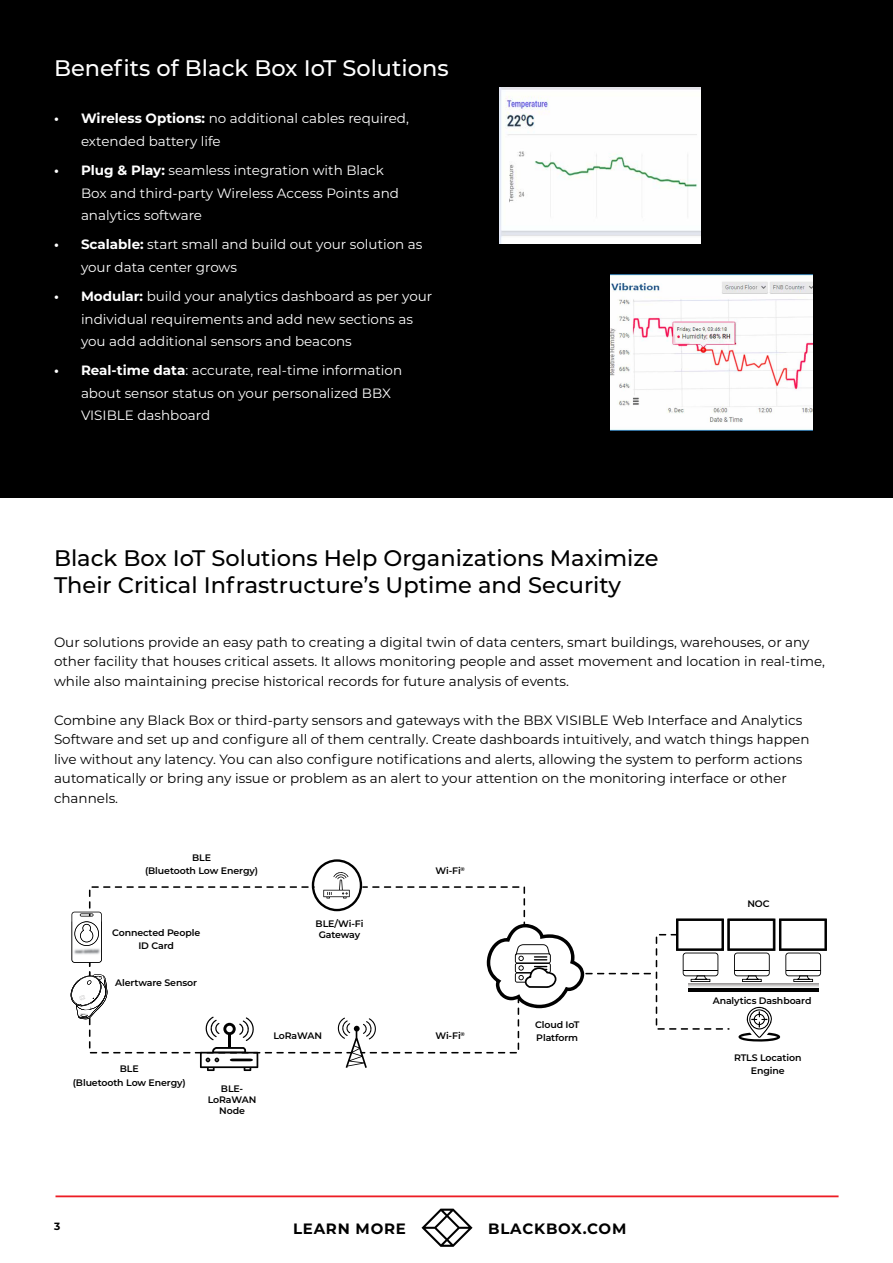
<style>
.page{position:relative;width:893px;height:1263px;background:#fff}
.page>*{position:absolute;margin:0;border:0;box-sizing:border-box;transform-origin:0 0}
.t1{font:500 22.5px/27px "Montserrat";color:#000}
.t2{font:500 22.5px "Montserrat";color:#fff}
.t3{font:700 15px "Montserrat";letter-spacing:.05em;color:#000}
.t4{font:13.5px/19.5px "Montserrat";color:#000}
.t5{font:13.5px/22.5px "Montserrat";color:#fff}
.t6{font:700 10.5px "Montserrat";color:#000}
.t7{font:600 9.45px/12.6px "Montserrat";letter-spacing:-.01em;color:#000;text-align:center}
.s1{font-weight:700}
</style>
<div class="page">
<hr style="left:55px;top:1195px;width:783px;height:2px;background:#ed1d24">
<svg style="left:421px;top:1208px;width:52px;height:39px"></svg>
<div style="left:0;top:0;width:893px;height:497px;background:#000"></div>
<img style="left:500px;top:88px;width:200px;height:155px">
<img style="left:611px;top:275px;width:201px;height:155px">
<svg style="left:89px;top:886px;width:223px;height:167px"></svg>
<svg style="left:200px;top:1047px;width:58px;height:24px"></svg>
<svg style="left:204px;top:1016px;width:52px;height:25px"></svg>
<hr style="left:228px;top:1034px;width:3px;height:14px;background:#010101">
<svg style="left:312px;top:859px;width:515px;height:209px"></svg>
<img style="left:108px;top:921px;width:18px;height:59px">
<svg style="left:116px;top:930px;width:10px;height:9px"></svg>
<svg style="left:116px;top:945px;width:10px;height:9px"></svg>
<svg style="left:70px;top:912px;width:38px;height:107px"></svg>
<img style="left:80px;top:976px;width:18px;height:4px">
<img style="left:71px;top:921px;width:31px;height:42px">
<img style="left:74px;top:921px;width:25px;height:25px">
<img style="left:80px;top:924px;width:13px;height:18px">
<h1 class="t2" style="left:54px;top:52px;width:396px">Benefits of Black Box IoT Solutions</h1>
<p class="t5" style="left:81px;top:107px;width:329px;text-indent:-27px"><span class="s1">• Wireless Options:</span> no additional cables required, extended battery life</p>
<p class="t5" style="left:81px;top:159px;width:320px;text-indent:-27px"><span class="s1">• Plug &amp; Play:</span> seamless integration with Black<br>Box and third-party Wireless Access Points and analytics software</p>
<p class="t5" style="left:81px;top:233px;width:343px;text-indent:-27px"><span class="s1">• Scalable:</span> start small and build out your solution as your data center grows</p>
<p class="t5" style="left:81px;top:285px;width:353px;text-indent:-27px"><span class="s1">• Modular:</span> build your analytics dashboard as per your individual requirements and add new sections as you add additional sensors and beacons</p>
<p class="t5" style="left:81px;top:359px;width:323px;text-indent:-27px"><span class="s1">• Real-time data</span>: accurate, real-time information about sensor status on your personalized BBX<br>VISIBLE dashboard</p>
<h1 class="t1" style="left:54px;top:543px;width:606px">Black Box IoT Solutions Help Organizations Maximize<br>Their Critical Infrastructure’s Uptime and Security</h1>
<p class="t4" style="left:54px;top:631px;width:772px">Our solutions provide an easy path to creating a digital twin of data centers, smart buildings, warehouses, or any other facility that houses critical assets. It allows monitoring people and asset movement and location in real-time, while also maintaining precise historical records for future analysis of events.</p>
<p class="t4" style="left:54px;top:709px;width:757px">Combine any Black Box or third-party sensors and gateways with the BBX VISIBLE Web Interface and Analytics Software and set up and configure all of them centrally. Create dashboards intuitively, and watch things happen live without any latency. You can also configure notifications and alerts, allowing the system to perform actions automatically or bring any issue or problem as an alert to your attention on the monitoring interface or other channels.</p>
<p class="t7" style="left:145px;top:850px;width:114px;line-height:13.6px">BLE<br>(Bluetooth Low Energy)</p>
<p class="t7" style="left:112px;top:926px;width:90px">Connected People<br>ID Card</p>
<p class="t7" style="left:115px;top:976px;width:83px">Alertware Sensor</p>
<p class="t7" style="left:316px;top:917px;width:49px;line-height:10.9px">BLE/Wi-Fi<br>Gateway</p>
<p class="t7" style="left:73px;top:1061px;width:114px;line-height:13.6px">BLE<br>(Bluetooth Low Energy)</p>
<p class="t7" style="left:208px;top:1082px;width:50px;line-height:10.9px">BLE-<br>LoRaWAN<br>Node</p>
<p class="t7" style="left:273px;top:1029px;width:50px">LoRaWAN</p>
<p class="t7" style="left:435px;top:864px;width:31px">Wi-Fi<sup>®</sup></p>
<p class="t7" style="left:435px;top:1029px;width:31px">Wi-Fi<sup>®</sup></p>
<p class="t7" style="left:535px;top:1018px;width:46px;text-align:left">Cloud IoT<br>Platform</p>
<p class="t6" style="left:54px;top:1218px;width:8px">3</p>
<p class="t3" style="left:293px;top:1217px;width:114px">LEARN MORE</p>
<p class="t3" style="left:488px;top:1217px;width:140px">BLACKBOX.COM</p>
<p class="t7" style="left:747px;top:897px;width:24px">NOC</p>
<p class="t7" style="left:713px;top:994px;width:100px">Analytics Dashboard</p>
<p class="t7" style="left:734px;top:1051px;width:69px">RTLS Location<br>Engine</p>
</div>
